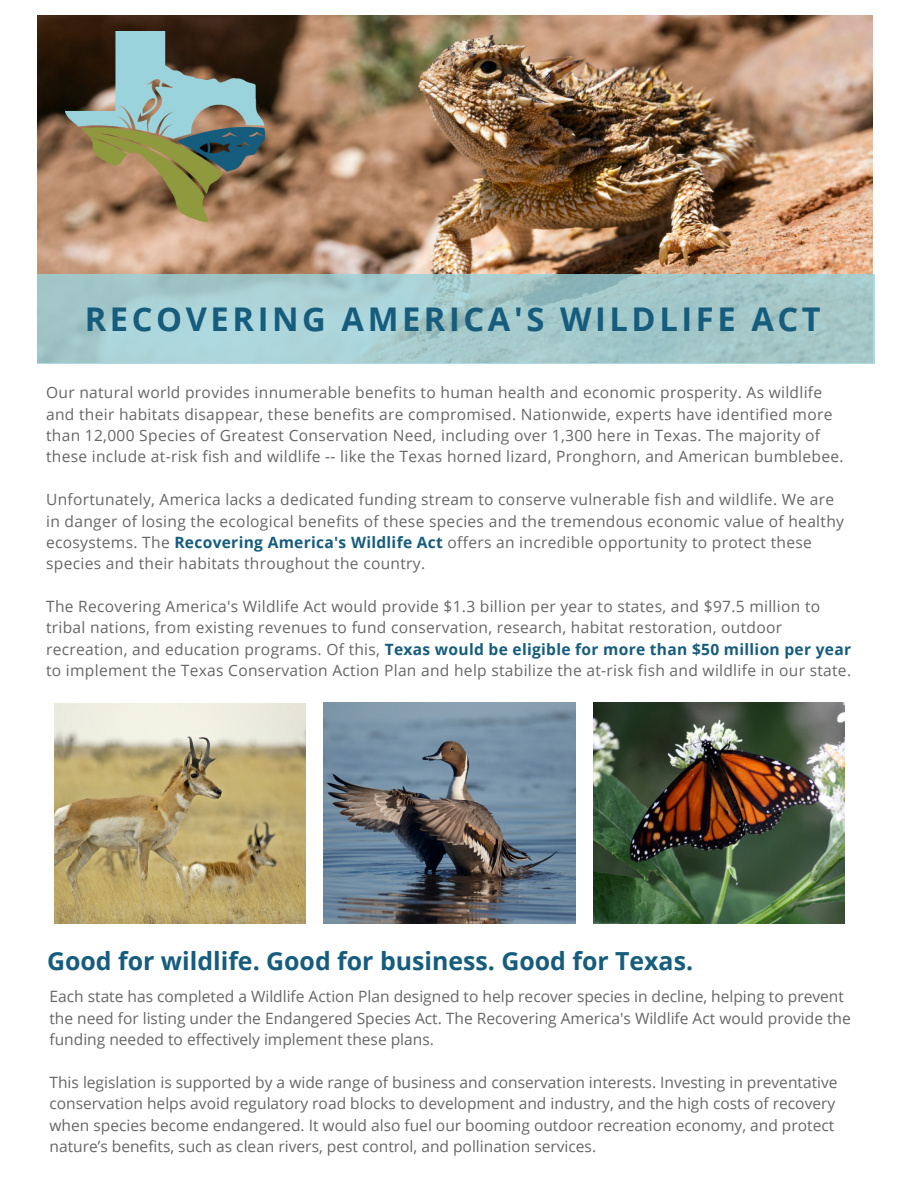
<style>
.page{position:relative;width:918px;height:1188px;background:#fff}
.page>*{position:absolute;margin:0;border:0;box-sizing:border-box;transform-origin:0 0}
.t1{font:700 32.7px "Open Sans";letter-spacing:.11em;color:#165c7d}
.t2{font:700 24.9px "Open Sans";color:#165c7d}
.t3{font:15.6px/21.3px "Open Sans";letter-spacing:.02em;color:#666}
.t4{font:15.6px/21.3px "Open Sans";color:#666}
.s1{font-weight:700;color:#165c7d}
</style>
<div class="page">
<img style="left:37px;top:16px;width:836px;height:258px">
<svg style="left:37px;top:274px;width:838px;height:90px;background:#a4cacd"></svg>
<img style="left:54px;top:703px;width:252px;height:221px">
<img style="left:324px;top:703px;width:251px;height:221px">
<img style="left:593px;top:703px;width:252px;height:221px">
<img style="left:65px;top:32px;width:199px;height:190px">
<h1 class="t1" style="left:85px;top:296px;width:738px">RECOVERING AMERICA'S WILDLIFE ACT</h1>
<p class="t3" style="left:46px;top:382px;width:799px">Our natural world provides innumerable benefits to human health and economic prosperity. As wildlife and their habitats disappear, these benefits are compromised. Nationwide, experts have identified more than 12,000 Species of Greatest Conservation Need, including over 1,300 here in Texas. The majority of these include at-risk fish and wildlife -- like the Texas horned lizard, Pronghorn, and American bumblebee.</p>
<p class="t3" style="left:46px;top:488px;width:799px">Unfortunately, America lacks a dedicated funding stream to conserve vulnerable fish and wildlife. We are in danger of losing the ecological benefits of these species and the tremendous economic value of healthy ecosystems. The <span class="s1">Recovering America's Wildlife Act</span> offers an incredible opportunity to protect these species and their habitats throughout the country.</p>
<p class="t3" style="left:46px;top:595px;width:807px">The Recovering America's Wildlife Act would provide $1.3 billion per year to states, and $97.5 million to tribal nations, from existing revenues to fund conservation, research, habitat restoration, outdoor recreation, and education programs. Of this, <span class="s1">Texas would be eligible for more than $50 million per year </span>to implement the Texas Conservation Action Plan and help stabilize the at-risk fish and wildlife in our state.</p>
<h2 class="t2" style="left:47px;top:943px;width:648px">Good for wildlife. Good for business. Good for Texas.</h2>
<p class="t4" style="left:50px;top:986px;width:803px">Each state has completed a Wildlife Action Plan designed to help recover species in decline, helping to prevent the need for listing under the Endangered Species Act. The Recovering America's Wildlife Act would provide the funding needed to effectively implement these plans.</p>
<p class="t4" style="left:50px;top:1071px;width:790px">This legislation is supported by a wide range of business and conservation interests. Investing in preventative conservation helps avoid regulatory road blocks to development and industry, and the high costs of recovery when species become endangered. It would also fuel our booming outdoor recreation economy, and protect nature’s benefits, such as clean rivers, pest control, and pollination services.</p>
</div>
